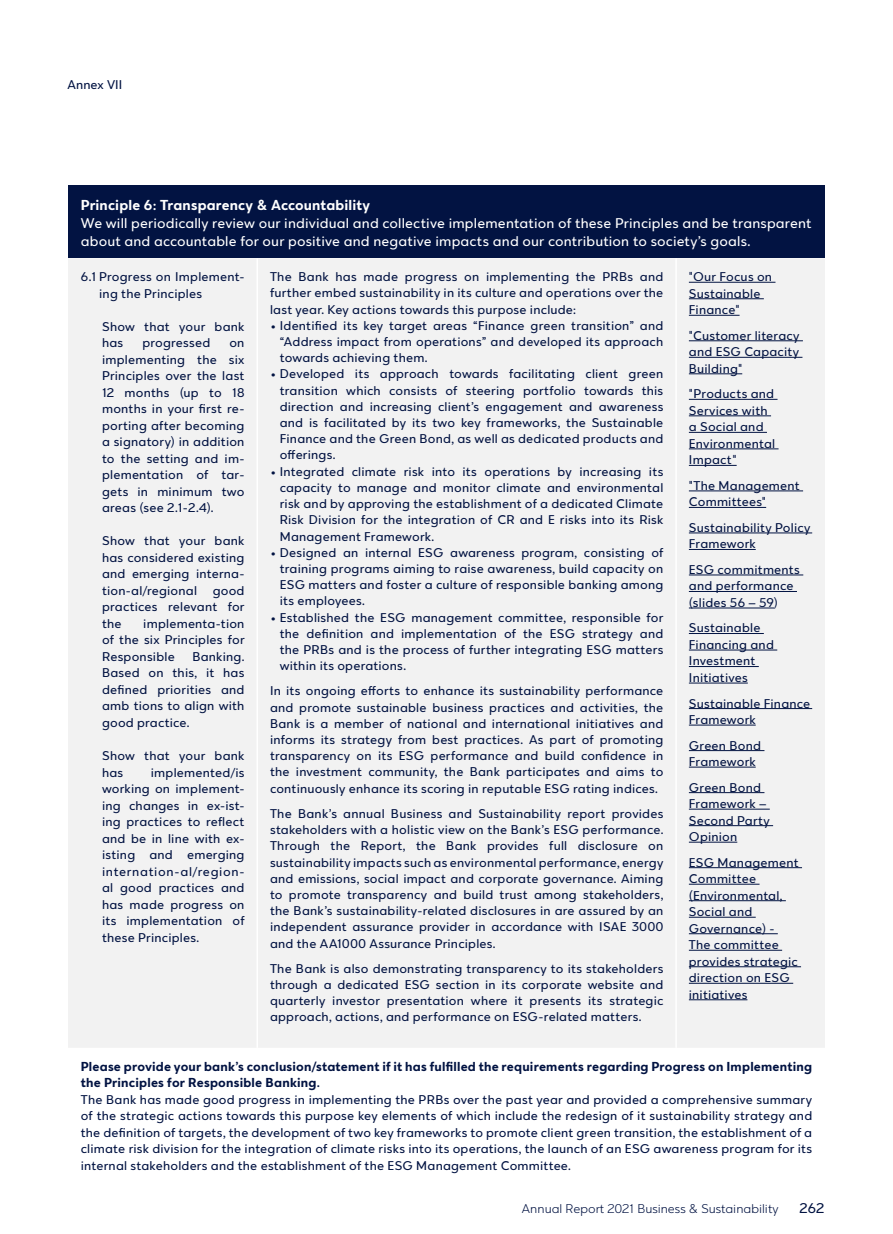
<style>
.page{position:relative;width:893px;height:1234px;background:#fff}
.page>*{position:absolute;margin:0;border:0;box-sizing:border-box;transform-origin:0 0}
.t1{font:15px/18px "Eurobank Sans";letter-spacing:.01em;color:#fff}
.t2{font:700 15px "Eurobank Sans";letter-spacing:.01em;color:#fff}
.t3{font:15px "Eurobank Sans";color:#021342}
.t4{font:13.5px/16.5px "Eurobank Sans";letter-spacing:.015em;color:#021342;text-align:justify}
.t5{font:700 13.5px/16.5px "Eurobank Sans";letter-spacing:.015em;color:#021342}
.t6{font:300 13.5px "Eurobank Sans";color:#021342}
</style>
<div class="page">
<div style="left:68px;top:185px;width:757px;height:73px;background:#021342"></div>
<div style="left:68px;top:259px;width:757px;height:788px;background:#f2f2f2"></div>
<hr style="left:256px;top:258px;width:2px;height:789px;background:#fff">
<hr style="left:675px;top:258px;width:2px;height:789px;background:#fff">
<hr style="left:689px;top:282px;width:86px;height:1px;background:#021342">
<hr style="left:689px;top:298px;width:75px;height:1px;background:#021342">
<hr style="left:689px;top:315px;width:51px;height:1px;background:#021342">
<hr style="left:689px;top:340px;width:114px;height:1px;background:#021342">
<hr style="left:689px;top:357px;width:113px;height:1px;background:#021342">
<hr style="left:689px;top:373px;width:53px;height:1px;background:#021342">
<hr style="left:689px;top:399px;width:88px;height:1px;background:#021342">
<hr style="left:689px;top:415px;width:82px;height:1px;background:#021342">
<hr style="left:689px;top:432px;width:78px;height:1px;background:#021342">
<hr style="left:689px;top:448px;width:89px;height:1px;background:#021342">
<hr style="left:689px;top:465px;width:48px;height:1px;background:#021342">
<hr style="left:689px;top:490px;width:114px;height:1px;background:#021342">
<hr style="left:689px;top:507px;width:77px;height:1px;background:#021342">
<hr style="left:689px;top:532px;width:123px;height:1px;background:#021342">
<hr style="left:689px;top:549px;width:67px;height:1px;background:#021342">
<hr style="left:689px;top:574px;width:114px;height:1px;background:#021342">
<hr style="left:689px;top:591px;width:108px;height:1px;background:#021342">
<hr style="left:689px;top:607px;width:85px;height:1px;background:#021342">
<hr style="left:689px;top:633px;width:75px;height:1px;background:#021342">
<hr style="left:689px;top:649px;width:88px;height:1px;background:#021342">
<hr style="left:689px;top:666px;width:70px;height:1px;background:#021342">
<hr style="left:689px;top:682px;width:59px;height:1px;background:#021342">
<hr style="left:689px;top:708px;width:123px;height:1px;background:#021342">
<hr style="left:689px;top:724px;width:67px;height:1px;background:#021342">
<hr style="left:689px;top:750px;width:75px;height:1px;background:#021342">
<hr style="left:689px;top:766px;width:67px;height:1px;background:#021342">
<hr style="left:689px;top:792px;width:75px;height:1px;background:#021342">
<hr style="left:689px;top:808px;width:81px;height:1px;background:#021342">
<hr style="left:689px;top:825px;width:84px;height:1px;background:#021342">
<hr style="left:689px;top:841px;width:48px;height:1px;background:#021342">
<hr style="left:689px;top:867px;width:113px;height:1px;background:#021342">
<hr style="left:689px;top:883px;width:70px;height:1px;background:#021342">
<hr style="left:689px;top:900px;width:97px;height:1px;background:#021342">
<hr style="left:689px;top:916px;width:67px;height:1px;background:#021342">
<hr style="left:689px;top:933px;width:89px;height:1px;background:#021342">
<hr style="left:689px;top:949px;width:93px;height:1px;background:#021342">
<hr style="left:689px;top:966px;width:112px;height:1px;background:#021342">
<hr style="left:689px;top:982px;width:104px;height:1px;background:#021342">
<hr style="left:689px;top:999px;width:58px;height:1px;background:#021342">
<p class="t4" style="left:68px;top:77px;width:56px">Annex VII</p>
<p class="t2" style="left:81px;top:196px;width:291px">Principle 6: Transparency &amp; Accountability</p>
<p class="t1" style="left:81px;top:214px;width:732px">We will periodically review our individual and collective implementation of these Principles and be transparent about and accountable for our positive and negative impacts and our contribution to society’s goals.</p>
<p class="t4" style="left:99px;top:268px;width:147px;text-indent:-18px">6.1 Progress on Implement&shy;ing the Principles</p>
<p class="t4" style="left:102px;top:318px;width:144px">Show that your bank has</p>
<p class="t4" style="left:689px;top:268px;width:85px;text-align:left">"Our Focus on<br>Sustainable<br>Finance"</p>
<p class="t4" style="left:689px;top:327px;width:112px">"Customer literacy and ESG Capacity Building"</p>
<p class="t4" style="left:689px;top:385px;width:88px;text-align:left">"Products and<br>Services with a Social and<br>Environmental<br>Impact"</p>
<p class="t4" style="left:689px;top:477px;width:112px">"The Management<br>Committees"</p>
<p class="t4" style="left:689px;top:519px;width:123px">Sustainability Policy<br>Framework</p>
<p class="t4" style="left:689px;top:561px;width:113px;text-align:left">ESG commitments and performance (slides 56 – 59)</p>
<p class="t4" style="left:689px;top:619px;width:87px;text-align:left">Sustainable<br>Financing and<br>Investment<br>Initiatives</p>
<p class="t4" style="left:689px;top:694px;width:123px">Sustainable Finance<br>Framework</p>
<p class="t4" style="left:689px;top:736px;width:74px">Green Bond<br>Framework</p>
<p class="t4" style="left:689px;top:778px;width:82px;text-align:left">Green Bond<br>Framework –<br>Second Party<br>Opinion</p>
<p class="t4" style="left:689px;top:853px;width:111px;text-align:left">ESG Management<br>Committee (Environmental,<br>Social and<br>Governance) -<br>The committee provides strategic direction on ESG initiatives</p>
<p class="t4" style="left:270px;top:269px;width:395px">The Bank has made progress on implementing the PRBs and further embed sustainability in its culture and operations over the last year. Key actions towards this purpose include:</p>
<p class="t4" style="left:280px;top:317px;width:385px;text-indent:-10px">• Identified its key target areas “Finance green transition” and “Address impact from operations” and developed its approach towards achieving them.</p>
<p class="t4" style="left:280px;top:366px;width:385px;text-indent:-10px">• Developed its approach towards facilitating client green transition which consists of steering portfolio towards this direction and increasing client’s engagement and awareness and is facilitated by its two key frameworks, the Sustainable Finance and the Green Bond, as well as dedicated products and offerings.</p>
<p class="t4" style="left:280px;top:463px;width:385px;text-indent:-10px">• Integrated climate risk into its operations by increasing its capacity to manage and monitor climate and environmental risk and by approving the establishment of a dedicated Climate Risk Division for the integration of CR and E risks into its Risk Management Framework.</p>
<p class="t4" style="left:280px;top:544px;width:385px;text-indent:-10px">• Designed an internal ESG awareness program, consisting of training programs aiming to raise awareness, build capacity on ESG matters and foster a culture of responsible banking among its employees.</p>
<p class="t4" style="left:280px;top:609px;width:385px;text-indent:-10px">• Established the ESG management committee, responsible for the definition and implementation of the ESG strategy and the PRBs and is the process of further integrating ESG matters within its operations.</p>
<p class="t4" style="left:270px;top:683px;width:395px">In its ongoing efforts to enhance its sustainability performance and promote sustainable business practices and activities, the Bank is a member of national and international initiatives and informs its strategy from best practices. As part of promoting transparency on its ESG performance and build confidence in the investment community, the Bank participates and aims to continuously enhance its scoring in reputable ESG rating indices.</p>
<p class="t4" style="left:270px;top:805px;width:395px">The Bank’s annual Business and Sustainability report provides stakeholders with a holistic view on the Bank’s ESG performance.<br>Through the Report, the Bank provides full disclosure on sustainability impacts such as environmental performance, energy and emissions, social impact and corporate governance. Aiming to promote transparency and build trust among stakeholders, the Bank’s sustainability-related disclosures in are assured by an independent assurance provider in accordance with ISAE 3000 and the AA1000 Assurance Principles.</p>
<p class="t4" style="left:270px;top:960px;width:395px">The Bank is also demonstrating transparency to its stakeholders through a dedicated ESG section in its corporate website and quarterly investor presentation where it presents its strategic approach, actions, and performance on ESG-related matters.</p>
<p class="t4" style="left:142px;top:334px;width:69px">progressed</p>
<p class="t4" style="left:102px;top:334px;width:144px;text-indent:127px">on implementing the six Principles over the last 12 months (up to 18 months in your first re&shy;porting after becoming a signatory) in addition to the setting and im&shy;plementation of tar&shy;gets in minimum two areas (see 2.1-2.4).</p>
<p class="t4" style="left:102px;top:532px;width:144px">Show that your bank has considered existing and emerging interna&shy;tion-al/regional good practices relevant for the</p>
<p class="t4" style="left:102px;top:615px;width:144px;text-indent:41px">implementa-tion of the six Principles for Responsible</p>
<p class="t4" style="left:102px;top:648px;width:144px;text-indent:90px">Banking.<br>Based on this, it has defined priorities and amb tions to align with good practice.</p>
<p class="t4" style="left:102px;top:747px;width:144px">Show that your bank has</p>
<p class="t4" style="left:102px;top:763px;width:144px;text-indent:49px">implemented/is working on implement&shy;ing changes in ex-ist&shy;ing practices to reflect and be in line with ex&shy;isting and emerging internation-al/region&shy;al good practices and has made progress on its implementation of these Principles.</p>
<p class="t5" style="left:81px;top:1057px;width:733px">Please provide your bank’s conclusion/statement if it has fulfilled the requirements regarding Progress on Implementing the Principles for Responsible Banking.</p>
<p class="t4" style="left:81px;top:1090px;width:733px">The Bank has made good progress in implementing the PRBs over the past year and provided a comprehensive summary of the strategic actions towards this purpose key elements of which include the redesign of it sustainability strategy and the definition of targets, the development of two key frameworks to promote client green transition, the establishment of a climate risk division for the integration of climate risks into its operations, the launch of an ESG awareness program for its internal stakeholders and the establishment of the ESG Management Committee.</p>
<p class="t6" style="left:522px;top:1200px;width:258px">Annual Report 2021 Business &amp; Sustainability</p>
<p class="t3" style="left:800px;top:1199px;width:26px">262</p>
</div>
